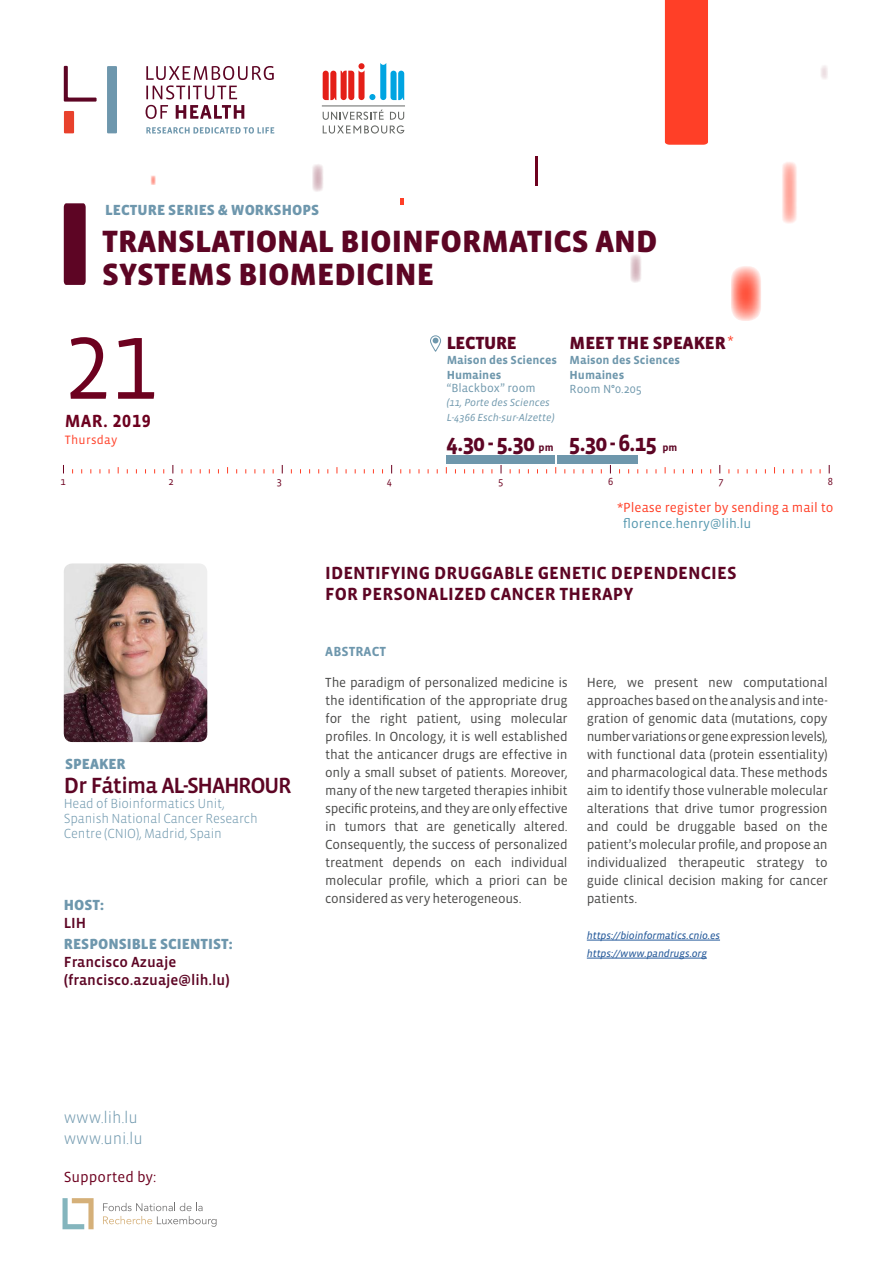
<style>
.page{position:relative;width:893px;height:1263px;background:#fff}
.page>*{position:absolute;margin:0;border:0;box-sizing:border-box;transform-origin:0 0}
.t1{font:90px "Vista Sans OT";color:#6d011f}
.t2{font:900 31.5px/33px "Vista Sans";color:#5d0524}
.t3{font:700 24px "Vista Sans OT";letter-spacing:-.05em;color:#5d0524}
.t4{font:500 22.5px "Vista Sans OT";letter-spacing:-.05em;color:#5d0524}
.t5{font:700 18px/21px "Vista Sans OT";letter-spacing:.005em;color:#5d0524}
.t6{font:900 18px "Vista Sans";color:#5d0524}
.t7{font:700 18px "Vista Sans OT";letter-spacing:.04em;color:#6d011f}
.t8{font:900 18px "Vista Sans";letter-spacing:-.02em;color:#5d0524}
.t9{font:300 16.5px/20.7px "Vista Sans OT";letter-spacing:-.01em;color:#6e97ad}
.t10{font:900 15px "Vista Sans";color:#6e97ad}
.t11{font:500 15px/18px "Vista Sans OT";color:#5d0524}
.t12{font:15px "Vista Sans OT";color:#6d011f}
.t13{font:13.5px/18px "Vista Sans OT";letter-spacing:-.02em;color:#4a4a49;text-align:justify}
.t14{font:300 13.5px/15px "Vista Sans OT";letter-spacing:-.01em;color:#6e97ad}
.t15{font:13.5px "Vista Sans OT";color:#ff3f27}
.t16{font:13.5px "Vista Sans OT";color:#5698af}
.t17{font:700 13.5px "Vista Sans OT";color:#6e97ad}
.t18{font:12.45px "Vista Sans OT";letter-spacing:.02em;color:#ff3f27}
.t19{font:700 12px/15px "Vista Sans OT";color:#6e97ac}
.t20{font:12px "Vista Sans OT";color:#6e97ac}
.t21{font:italic 10.5px/18px "Vista Sans OT";letter-spacing:-.015em;color:#275b9b}
.t22{font:italic 10.5px/15px "Vista Sans";color:#6e97ac}
.t23{font:10.5px "Vista Sans OT";color:#6d011f}
.t24{font:700 10.5px "Vista Sans OT";color:#5d0524}
</style>
<div class="page">
<svg style="left:64px;top:203px;width:22px;height:82px;background:#600a29"></svg>
<div style="left:665px;top:0;width:43px;height:145px;background:#ff3f27"></div>
<hr style="left:535px;top:156px;width:3px;height:30px;background:#6d011f">
<svg style="left:400px;top:198px;width:4px;height:7px"></svg>
<svg style="left:781px;top:161px;width:17px;height:63px"></svg>
<svg style="left:311px;top:163px;width:13px;height:30px"></svg>
<svg style="left:629px;top:253px;width:14px;height:30px"></svg>
<svg style="left:731px;top:266px;width:30px;height:55px"></svg>
<svg style="left:820px;top:64px;width:9px;height:17px"></svg>
<svg style="left:151px;top:175px;width:5px;height:10px"></svg>
<img style="left:64px;top:563px;width:143px;height:179px">
<div style="left:447px;top:455px;width:191px;height:9px;background:#6e97ac"></div>
<svg style="left:103px;top:1203px;width:114px;height:24px"></svg>
<svg style="left:63px;top:1198px;width:31px;height:31px"></svg>
<svg style="left:64px;top:66px;width:33px;height:36px"></svg>
<div style="left:64px;top:111px;width:10px;height:22px;background:#e8412c"></div>
<div style="left:107px;top:66px;width:10px;height:67px;background:#6e97ad"></div>
<svg style="left:146px;top:127px;width:128px;height:7px"></svg>
<svg style="left:146px;top:105px;width:98px;height:14px"></svg>
<svg style="left:146px;top:66px;width:128px;height:33px"></svg>
<hr style="left:322px;top:106px;width:83px;height:1px;background:#676966">
<svg style="left:323px;top:110px;width:81px;height:24px"></svg>
<svg style="left:323px;top:63px;width:81px;height:37px"></svg>
<svg style="left:555px;top:455px;width:1px;height:18px"></svg>
<div style="left:430px;top:335px;width:11px;height:17px;border:1px solid #6e97ac;border-radius:5px"></div>
<svg style="left:433px;top:338px;width:5px;height:5px"></svg>
<hr style="left:587px;top:940px;width:133px;height:1px;background:#275b9b">
<hr style="left:587px;top:958px;width:120px;height:1px;background:#275b9b">
<p class="t10" style="left:105px;top:202px;width:216px">LECTURE SERIES &amp; WORKSHOPS</p>
<h2 class="t2" style="left:102px;top:226px;width:557px">TRANSLATIONAL BIOINFORMATICS AND<br>SYSTEMS BIOMEDICINE</h2>
<h1 class="t1" style="left:65px;top:322px;width:93px">21</h1>
<h3 class="t7" style="left:65px;top:412px;width:87px">MAR. 2019</h3>
<p class="t18" style="left:65px;top:434px;width:54px">Thursday</p>
<h3 class="t8" style="left:447px;top:333px;width:71px">LECTURE</h3>
<p class="t19" style="left:447px;top:352px;width:112px">Maison des Sciences<br>Humaines</p>
<p class="t20" style="left:447px;top:382px;width:91px">“Blackbox” room</p>
<p class="t22" style="left:447px;top:395px;width:109px">(11, Porte des Sciences<br>L-4366 Esch-sur-Alzette)</p>
<p class="t15" style="left:728px;top:333px;width:7px">*</p>
<h3 class="t6" style="left:570px;top:334px;width:158px">MEET THE SPEAKER</h3>
<p class="t19" style="left:570px;top:353px;width:112px">Maison des Sciences<br>Humaines</p>
<p class="t20" style="left:570px;top:382px;width:74px">Room N°0.205</p>
<h3 class="t3" style="left:446px;top:430px;width:90px">4.30 - 5.30</h3>
<p class="t24" style="left:539px;top:442px;width:16px">pm</p>
<h3 class="t3" style="left:568px;top:430px;width:90px">5.30 - 6.15</h3>
<p class="t24" style="left:662px;top:442px;width:16px">pm</p>
<p class="t23" style="left:60px;top:476px;width:7px">1</p>
<p class="t23" style="left:169px;top:476px;width:7px">2</p>
<p class="t23" style="left:277px;top:476px;width:7px">3</p>
<p class="t23" style="left:387px;top:476px;width:7px">4</p>
<p class="t23" style="left:498px;top:476px;width:7px">5</p>
<p class="t23" style="left:608px;top:476px;width:7px">6</p>
<p class="t23" style="left:718px;top:476px;width:7px">7</p>
<p class="t23" style="left:828px;top:476px;width:7px">8</p>
<p class="t15" style="left:617px;top:500px;width:218px">*Please register by sending a mail to</p>
<p class="t16" style="left:623px;top:517px;width:130px">florence.henry@lih.lu</p>
<h3 class="t5" style="left:325px;top:562px;width:413px">IDENTIFYING DRUGGABLE GENETIC DEPENDENCIES<br>FOR PERSONALIZED CANCER THERAPY</h3>
<p class="t10" style="left:65px;top:756px;width:62px">SPEAKER</p>
<h3 class="t4" style="left:64px;top:774px;width:229px">Dr Fátima AL-SHAHROUR</h3>
<p class="t14" style="left:64px;top:796px;width:195px">Head of Bioinformatics Unit,<br>Spanish National Cancer Research<br>Centre (CNIO), Madrid, Spain</p>
<p class="t10" style="left:64px;top:897px;width:42px">HOST:</p>
<p class="t11" style="left:64px;top:914px;width:24px">LIH</p>
<p class="t10" style="left:64px;top:936px;width:170px">RESPONSIBLE SCIENTIST:</p>
<p class="t11" style="left:64px;top:953px;width:167px">Francisco Azuaje (francisco.azuaje@lih.lu)</p>
<p class="t17" style="left:325px;top:645px;width:62px">ABSTRACT</p>
<p class="t13" style="left:325px;top:673px;width:244px">The paradigm of personalized medicine is the identification of the appropriate drug for the right patient, using molecular profiles. In Oncology, it is well established that the anticancer drugs are effective in only a small subset of patients. Moreover, many of the new targeted therapies inhibit specific proteins, and they are only effective in tumors that are genetically altered.<br>Consequently, the success of personalized treatment depends on each individual molecular profile, which a priori can be considered as very heterogeneous.</p>
<p class="t13" style="left:587px;top:673px;width:242px">Here, we present new computational approaches based on the analysis and inte&shy;gration of genomic data (mutations, copy number variations or gene expression levels), with functional data (protein essentiality) and pharmacological data. These methods aim to identify those vulnerable molecular alterations that drive tumor progression and could be druggable based on the patient’s molecular profile, and propose an individualized therapeutic strategy to guide clinical decision making for cancer patients.</p>
<p class="t21" style="left:587px;top:926px;width:135px">https://bioinformatics.cnio.es https://www.pandrugs.org</p>
<p class="t9" style="left:64px;top:1108px;width:81px">www.lih.lu www.uni.lu</p>
<p class="t12" style="left:64px;top:1169px;width:94px">Supported by:</p>
</div>
